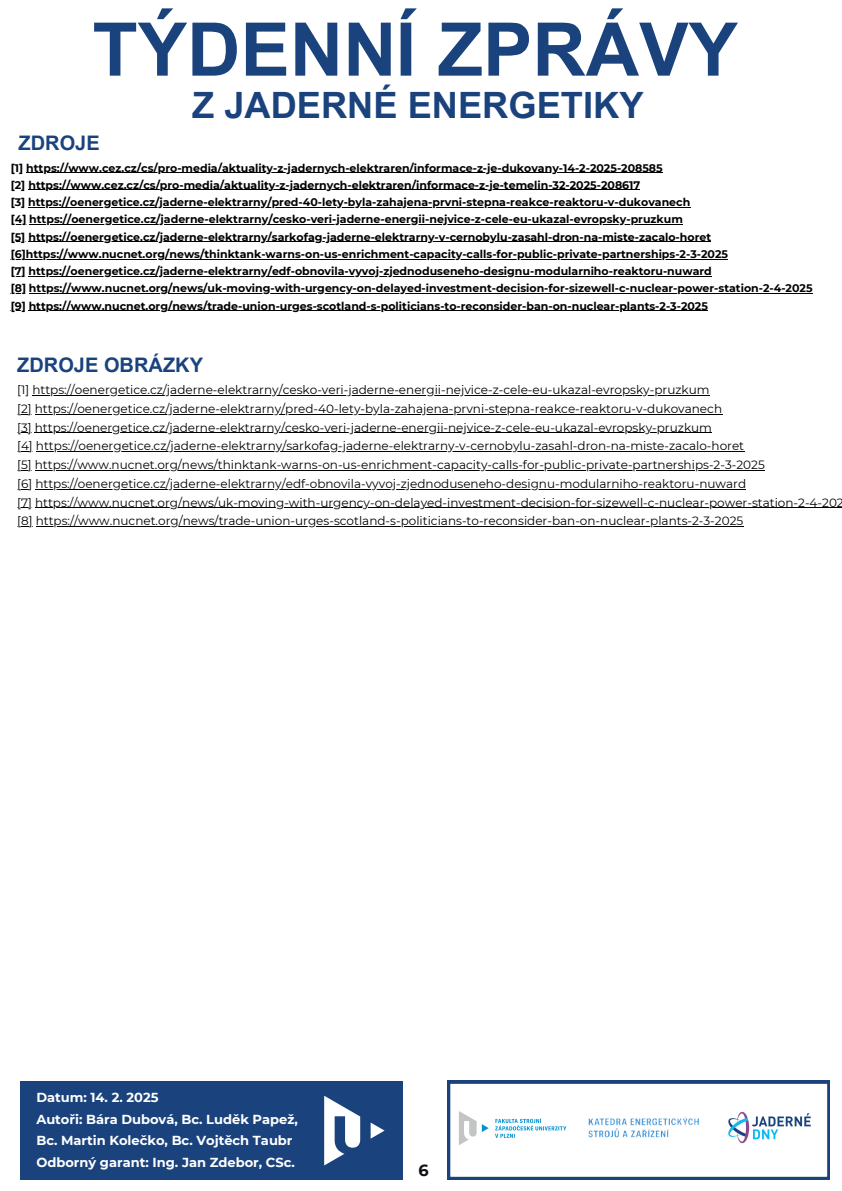
<style>
.page{position:relative;width:842px;height:1191px;background:#fff}
.page>*{position:absolute;margin:0;border:0;box-sizing:border-box;transform-origin:0 0}
.t1{font:700 74px "Arial MT Pro";color:#1a437e}
.t2{font:700 36.3px "Arial MT Pro";color:#1a437e}
.t3{font:700 20px "Arial MT Pro";color:#1a437e}
.t4{font:700 16px "Montserrat";color:#121016}
.t5{font:700 13px/21.8px "Montserrat";color:#fff}
.t6{font:12px/18.8px "Montserrat";color:#000}
.t7{font:700 11px "Montserrat";color:#000}
</style>
<div class="page">
<div style="left:20px;top:1080px;width:383px;height:99px;background:#1a437e"></div>
<svg style="left:371px;top:1122px;width:14px;height:16px"></svg>
<svg style="left:324px;top:1095px;width:36px;height:70px"></svg>
<svg style="left:447px;top:1080px;width:383px;height:99px"></svg>
<img style="left:584px;top:1113px;width:126px;height:29px">
<hr style="left:26px;top:172px;width:637px;height:1px;background:#000">
<hr style="left:28px;top:189px;width:612px;height:1px;background:#000">
<hr style="left:28px;top:207px;width:662px;height:1px;background:#000">
<hr style="left:29px;top:224px;width:654px;height:1px;background:#000">
<hr style="left:28px;top:241px;width:683px;height:1px;background:#000">
<hr style="left:26px;top:258px;width:702px;height:1px;background:#000">
<hr style="left:29px;top:276px;width:683px;height:1px;background:#000">
<hr style="left:29px;top:293px;width:784px;height:1px;background:#000">
<hr style="left:29px;top:310px;width:679px;height:1px;background:#000">
<hr style="left:32px;top:395px;width:678px;height:1px;background:#000">
<hr style="left:35px;top:413px;width:687px;height:1px;background:#000">
<svg style="left:17px;top:432px;width:15px;height:1px"></svg>
<hr style="left:35px;top:432px;width:677px;height:1px;background:#000">
<svg style="left:17px;top:451px;width:16px;height:1px"></svg>
<hr style="left:36px;top:451px;width:708px;height:1px;background:#000">
<hr style="left:35px;top:470px;width:730px;height:1px;background:#000">
<hr style="left:35px;top:488px;width:711px;height:1px;background:#000">
<svg style="left:17px;top:507px;width:15px;height:1px"></svg>
<hr style="left:35px;top:507px;width:807px;height:1px;background:#000">
<svg style="left:17px;top:526px;width:16px;height:1px"></svg>
<hr style="left:36px;top:526px;width:707px;height:1px;background:#000">
<h1 class="t1" style="left:93px;top:22px;width:647px">TÝDENNÍ ZPRÁVY</h1>
<h2 class="t2" style="left:192px;top:91px;width:453px">Z JADERNÉ ENERGETIKY</h2>
<h3 class="t3" style="left:19px;top:136px;width:83px">ZDROJE</h3>
<p class="t7" style="left:11px;top:161px;width:654px">[1] https://www.cez.cz/cs/pro-media/aktuality-z-jadernych-elektraren/informace-z-je-dukovany-14-2-2025-208585</p>
<p class="t7" style="left:11px;top:178px;width:631px">[2] https://www.cez.cz/cs/pro-media/aktuality-z-jadernych-elektraren/informace-z-je-temelin-32-2025-208617</p>
<p class="t7" style="left:11px;top:195px;width:681px">[3] https://oenergetice.cz/jaderne-elektrarny/pred-40-lety-byla-zahajena-prvni-stepna-reakce-reaktoru-v-dukovanech</p>
<p class="t7" style="left:11px;top:213px;width:674px">[4] https://oenergetice.cz/jaderne-elektrarny/cesko-veri-jaderne-energii-nejvice-z-cele-eu-ukazal-evropsky-pruzkum</p>
<p class="t7" style="left:11px;top:230px;width:702px">[5] https://oenergetice.cz/jaderne-elektrarny/sarkofag-jaderne-elektrarny-v-cernobylu-zasahl-dron-na-miste-zacalo-horet</p>
<h3 class="t7" style="left:11px;top:247px;width:719px">[6]https://www.nucnet.org/news/thinktank-warns-on-us-enrichment-capacity-calls-for-public-private-partnerships-2-3-2025</h3>
<p class="t7" style="left:11px;top:264px;width:703px">[7] https://oenergetice.cz/jaderne-elektrarny/edf-obnovila-vyvoj-zjednoduseneho-designu-modularniho-reaktoru-nuward</p>
<p class="t7" style="left:11px;top:282px;width:803px">[8] https://www.nucnet.org/news/uk-moving-with-urgency-on-delayed-investment-decision-for-sizewell-c-nuclear-power-station-2-4-2025</p>
<p class="t7" style="left:11px;top:299px;width:699px">[9] https://www.nucnet.org/news/trade-union-urges-scotland-s-politicians-to-reconsider-ban-on-nuclear-plants-2-3-2025</p>
<p class="t3" style="left:17px;top:358px;width:187px">ZDROJE OBRÁZKY</p>
<p class="t6" style="left:17px;top:380px;width:828px">[1] https://oenergetice.cz/jaderne-elektrarny/cesko-veri-jaderne-energii-nejvice-z-cele-eu-ukazal-evropsky-pruzkum<br>[2] https://oenergetice.cz/jaderne-elektrarny/pred-40-lety-byla-zahajena-prvni-stepna-reakce-reaktoru-v-dukovanech<br>[3] https://oenergetice.cz/jaderne-elektrarny/cesko-veri-jaderne-energii-nejvice-z-cele-eu-ukazal-evropsky-pruzkum<br>[4] https://oenergetice.cz/jaderne-elektrarny/sarkofag-jaderne-elektrarny-v-cernobylu-zasahl-dron-na-miste-zacalo-horet<br>[5] https://www.nucnet.org/news/thinktank-warns-on-us-enrichment-capacity-calls-for-public-private-partnerships-2-3-2025<br>[6] https://oenergetice.cz/jaderne-elektrarny/edf-obnovila-vyvoj-zjednoduseneho-designu-modularniho-reaktoru-nuward<br>[7] https://www.nucnet.org/news/uk-moving-with-urgency-on-delayed-investment-decision-for-sizewell-c-nuclear-power-station-2-4-202 [8] https://www.nucnet.org/news/trade-union-urges-scotland-s-politicians-to-reconsider-ban-on-nuclear-plants-2-3-2025</p>
<p class="t5" style="left:36px;top:1086px;width:263px">Datum: 14. 2. 2025<br>Autoři: Bára Dubová, Bc. Luděk Papež,<br>Bc. Martin Kolečko, Bc. Vojtěch Taubr<br>Odborný garant: Ing. Jan Zdebor, CSc.</p>
<p class="t4" style="left:418px;top:1160px;width:12px">6</p>
</div>
